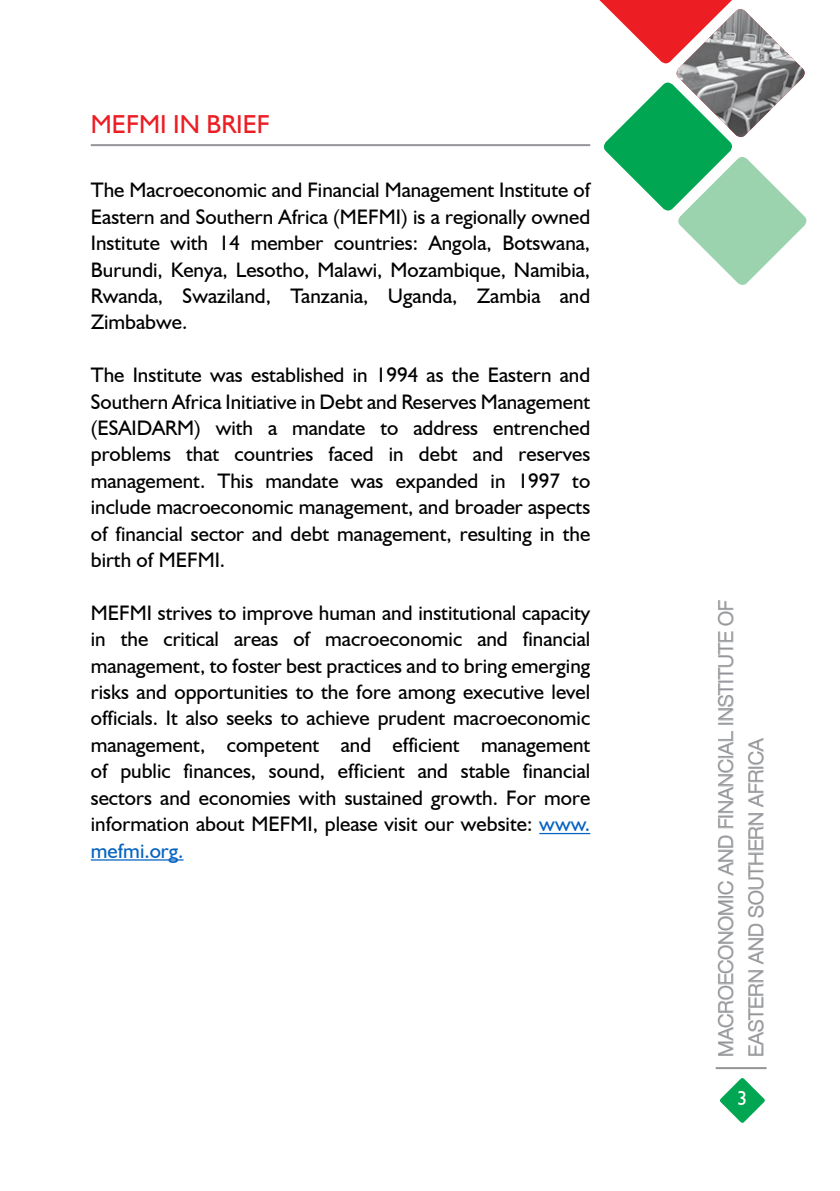
<style>
.page{position:relative;width:840px;height:1191px;background:#fff}
.page>*{position:absolute;margin:0;border:0;box-sizing:border-box;transform-origin:0 0}
.t1{font:26px "Humanist 521 BT";color:#ed1d24}
.t2{font:21px/26.4px "Humanist 521 BT";color:#000;text-align:justify}
.t3{font:300 20px/30px "Helvetica Neue";color:#939598}
.t4{font:20px "Humanist 521 BT";color:#fff}
.s1{color:#0563c1}
</style>
<div class="page">
<svg style="left:718px;top:731px;width:15px;height:325px"></svg>
<svg style="left:718px;top:600px;width:15px;height:124px"></svg>
<svg style="left:748px;top:738px;width:15px;height:318px"></svg>
<svg style="left:584px;top:0;width:223px;height:285px"></svg>
<svg style="left:720px;top:1078px;width:45px;height:45px"></svg>
<hr style="left:715px;top:1067px;width:51px;height:2px;background:#939598">
<hr style="left:539px;top:833px;width:51px;height:1px;background:#0563c1">
<hr style="left:91px;top:859px;width:92px;height:1px;background:#0563c1">
<hr style="left:91px;top:144px;width:499px;height:2px;background:#939598">
<p class="t1" style="left:91px;top:108px;width:181px">MEFMI IN BRIEF</p>
<p class="t2" style="left:91px;top:177px;width:500px">The Macroeconomic and Financial Management Institute of Eastern and Southern Africa (MEFMI) is a regionally owned Institute with 14 member countries: Angola, Botswana, Burundi, Kenya, Lesotho, Malawi, Mozambique, Namibia, Rwanda, Swaziland, Tanzania, Uganda, Zambia and Zimbabwe.</p>
<p class="t2" style="left:91px;top:361px;width:500px">The Institute was established in 1994 as the Eastern and Southern Africa Initiative in Debt and Reserves Management (ESAIDARM) with a mandate to address entrenched problems that countries faced in debt and reserves management. This mandate was expanded in 1997 to include macroeconomic management, and broader aspects of financial sector and debt management, resulting in the birth of MEFMI.</p>
<p class="t2" style="left:91px;top:599px;width:501px">MEFMI strives to improve human and institutional capacity in the critical areas of macroeconomic and financial management, to foster best practices and to bring emerging risks and opportunities to the fore among executive level officials. It also seeks to achieve prudent macroeconomic management, competent and efficient management of public finances, sound, efficient and stable financial sectors and economies with sustained growth. For more information about MEFMI, please visit our website: <span class="s1">www. mefmi.org.</span></p>
<p class="t3" style="left:709px;top:1056px;width:458px;rotate:-90deg">MACROECONOMIC AND FINANCIAL INSTITUTE OF<br>EASTERN AND SOUTHERN AFRICA</p>
<p class="t4" style="left:736px;top:1086px;width:12px">3</p>
</div>
